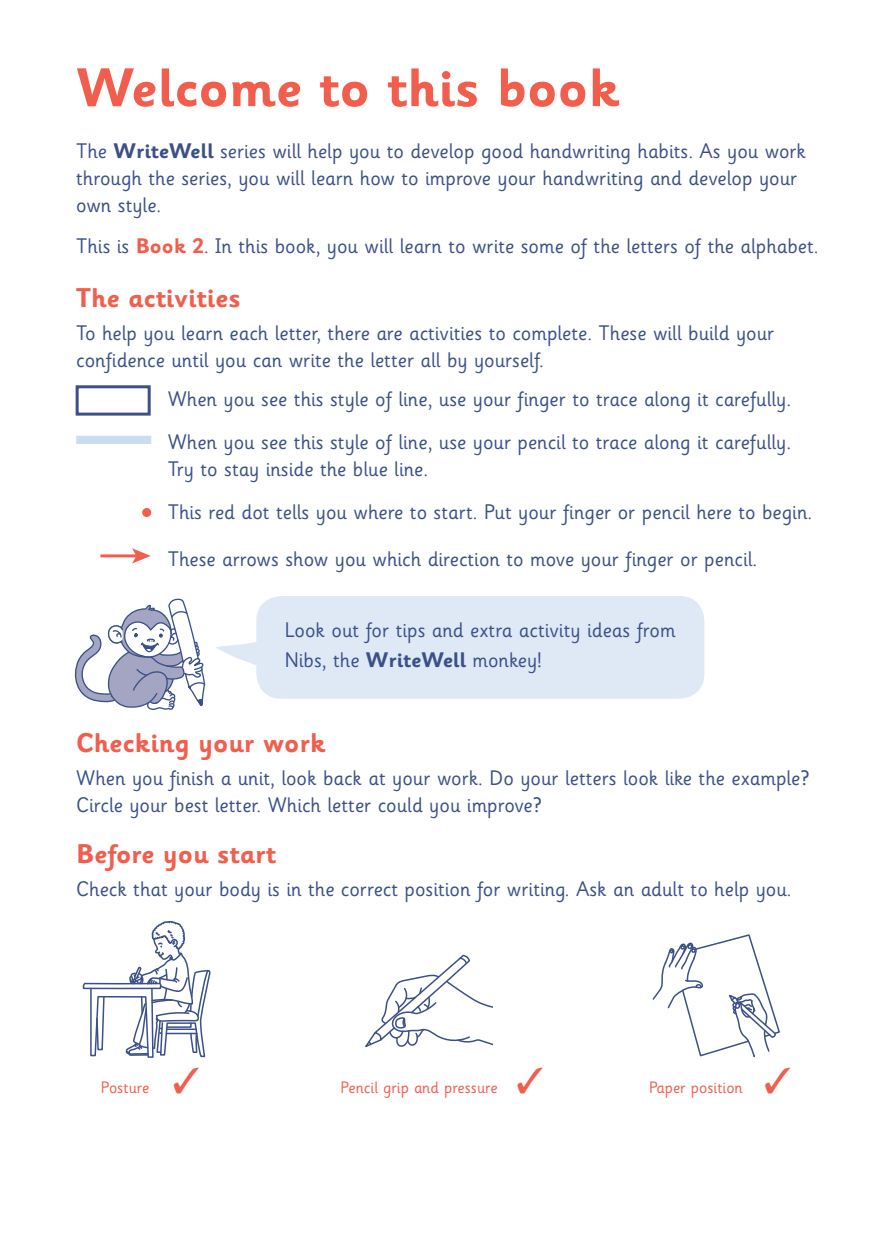
<style>
.page{position:relative;width:880px;height:1250px;background:#fff}
.page>*{position:absolute;margin:0;border:0;box-sizing:border-box;transform-origin:0 0}
.t1{font:700 54px "Sassoon Infant Rg";color:#f15e4e}
.t2{font:700 27px "Sassoon Infant Rg";color:#f15e4e}
.t3{font:21px/27px "Sassoon Infant Rg";color:#3a5087}
.t4{font:16.5px "Sassoon Infant Rg";color:#f15e4e}
.s1{font-weight:700}
.s2{font-weight:700;color:#f15e4e}
</style>
<div class="page">
<div style="left:76px;top:385px;width:75px;height:30px;border:3px solid #3a5087"></div>
<div style="left:76px;top:435px;width:75px;height:9px;background:#ccddf1"></div>
<hr style="left:100px;top:554px;width:38px;height:3px;background:#f15e4e">
<svg style="left:132px;top:548px;width:19px;height:15px"></svg>
<svg style="left:142px;top:508px;width:9px;height:9px"></svg>
<div style="left:256px;top:596px;width:448px;height:102px;background:#dfe9f6;border-radius:25px"></div>
<svg style="left:216px;top:642px;width:40px;height:23px"></svg>
<svg style="left:74px;top:599px;width:132px;height:111px"></svg>
<svg style="left:652px;top:935px;width:128px;height:122px"></svg>
<svg style="left:82px;top:921px;width:129px;height:137px"></svg>
<svg style="left:365px;top:955px;width:127px;height:92px"></svg>
<h1 class="t1" style="left:76px;top:57px;width:545px">Welcome to this book</h1>
<p class="t3" style="left:76px;top:138px;width:731px">The <span class="s1">WriteWell</span> series will help you to develop good handwriting habits. As you work through the series, you will learn how to improve your handwriting and develop your own style.</p>
<p class="t3" style="left:76px;top:233px;width:743px">This is <span class="s2">Book 2</span>. In this book, you will learn to write some of the letters of the alphabet.</p>
<p class="t2" style="left:76px;top:282px;width:166px">The activities</p>
<p class="t3" style="left:76px;top:320px;width:699px">To help you learn each letter, there are activities to complete. These will build your confidence until you can write the letter all by yourself.</p>
<p class="t3" style="left:168px;top:378px;width:625px;line-height:43.2px">When you see this style of line, use your finger to trace along it carefully.<br>When you see this style of line, use your pencil to trace along it carefully.</p>
<p class="t3" style="left:168px;top:448px;width:646px;line-height:43.2px">Try to stay inside the blue line.<br>This red dot tells you where to start. Put your finger or pencil here to begin.</p>
<p class="t3" style="left:168px;top:546px;width:591px">These arrows show you which direction to move your finger or pencil.</p>
<p class="t3" style="left:285px;top:616px;width:392px;line-height:30px">Look out for tips and extra activity ideas from<br>Nibs, the <span class="s1">WriteWell</span> monkey!</p>
<p class="t2" style="left:76px;top:727px;width:251px">Checking your work</p>
<p class="t3" style="left:76px;top:765px;width:735px">When you finish a unit, look back at your work. Do your letters look like the example?<br>Circle your best letter. Which letter could you improve?</p>
<p class="t2" style="left:76px;top:838px;width:201px">Before you start</p>
<p class="t3" style="left:76px;top:876px;width:716px">Check that your body is in the correct position for writing. Ask an adult to help you.</p>
<p class="t4" style="left:101px;top:1078px;width:101px">Posture ✓</p>
<p class="t4" style="left:340px;top:1077px;width:204px">Pencil grip and pressure ✓</p>
<p class="t4" style="left:649px;top:1078px;width:144px">Paper position ✓</p>
</div>
